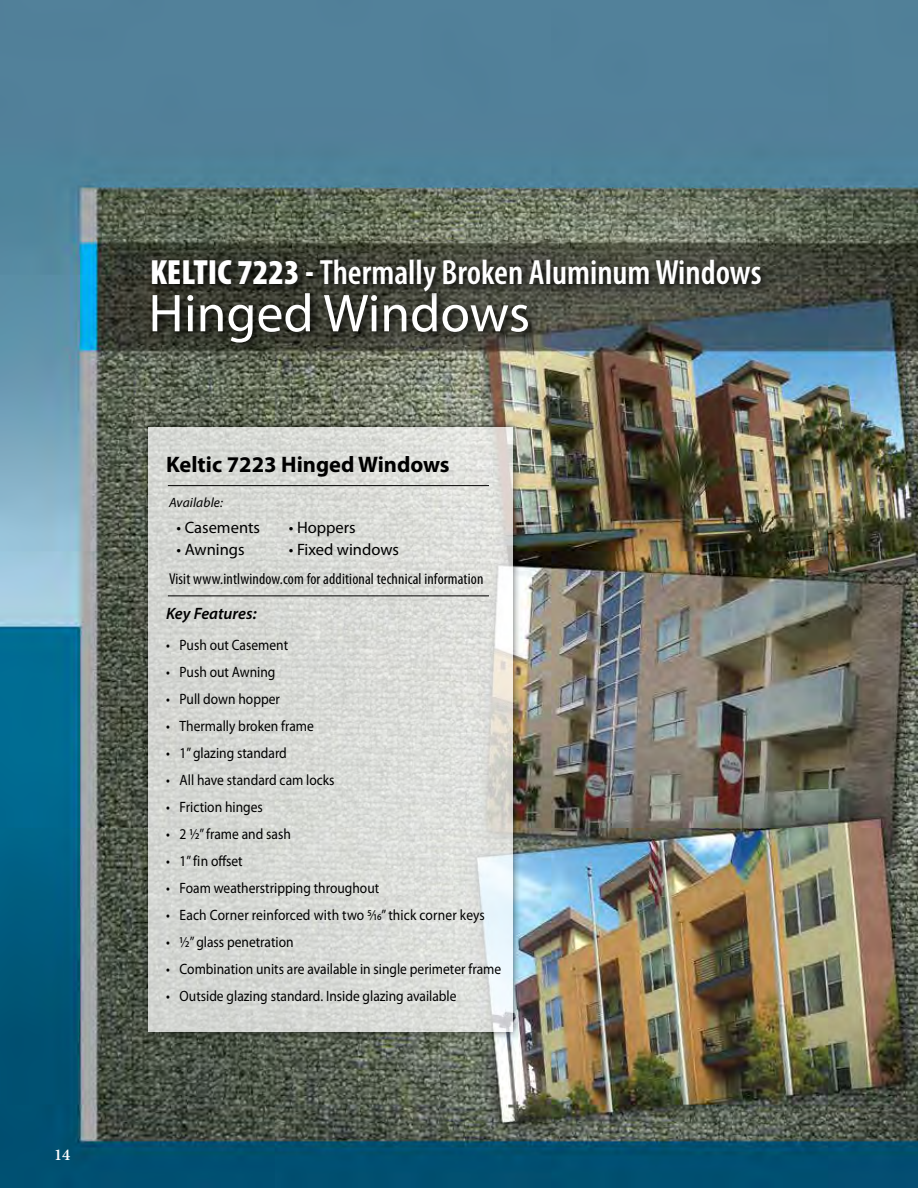
<style>
.page{position:relative;width:918px;height:1188px;background:#fff}
.page>*{position:absolute;margin:0;border:0;box-sizing:border-box;transform-origin:0 0}
.t1{font:53.7px "Myriad Pro";color:#fff}
.t2{font:600 condensed 35.1px "Myriad Pro";color:#fff}
.t3{font:700 22.5px "Myriad Pro";color:#000}
.t4{font:16.5px "Myriad Pro";color:#000}
.t5{font:italic 600 16.5px "Myriad Pro";color:#000}
.t6{font:600 16.5px "Minion Pro";color:#fff}
.t7{font:condensed 15.75px "Myriad Pro";letter-spacing:.01em;color:#000}
.t8{font:15px "Myriad Pro";color:#000;scale:.9 1}
.t9{font:italic 13.5px "Myriad Pro";letter-spacing:.01em;color:#000}
.s1{font-weight:900}
</style>
<div class="page">
<img style="left:0;top:0;width:918px;height:1188px">
<div style="left:140px;top:419px;width:381px;height:622px;background:#000;opacity:.75"></div>
<svg style="left:148px;top:428px;width:365px;height:604px;background:#d9dbd7"></svg>
<hr style="left:168px;top:596px;width:321px;height:1px;background:#000">
<hr style="left:168px;top:485px;width:321px;height:1px;background:#000">
<svg style="left:147px;top:302px;width:392px;height:52px;background:#393b31"></svg>
<svg style="left:147px;top:255px;width:625px;height:47px;background:#373830"></svg>
<p class="t6" style="left:54px;top:1143px;width:18px">14</p>
<h2 class="t2" style="left:150px;top:250px;width:613px"><span class="s1">KELTIC 7223 -</span> Thermally Broken Aluminum Windows</h2>
<h1 class="t1" style="left:148px;top:280px;width:383px">Hinged Windows</h1>
<h3 class="t3" style="left:166px;top:450px;width:285px">Keltic 7223 Hinged Windows</h3>
<p class="t9" style="left:169px;top:494px;width:55px">Available:</p>
<p class="t4" style="left:177px;top:517px;width:85px">• Casements</p>
<p class="t4" style="left:177px;top:539px;width:69px">• Awnings</p>
<p class="t4" style="left:289px;top:517px;width:68px">• Hoppers</p>
<p class="t4" style="left:289px;top:539px;width:112px">• Fixed windows</p>
<p class="t7" style="left:169px;top:569px;width:316px">Visit www.intlwindow.com for additional technical information</p>
<p class="t5" style="left:166px;top:603px;width:92px">Key Features:</p>
<p class="t8" style="left:166px;top:635px;width:137px">• Push out Casement</p>
<p class="t8" style="left:166px;top:662px;width:123px">• Push out Awning</p>
<p class="t8" style="left:166px;top:689px;width:128px">• Pull down hopper</p>
<p class="t8" style="left:166px;top:716px;width:166px">• Thermally broken frame</p>
<p class="t8" style="left:166px;top:743px;width:136px">• 1” glazing standard</p>
<p class="t8" style="left:166px;top:770px;width:189px">• All have standard cam locks</p>
<p class="t8" style="left:166px;top:797px;width:109px">• Friction hinges</p>
<p class="t8" style="left:166px;top:824px;width:140px">• 2 ½” frame and sash</p>
<p class="t8" style="left:166px;top:851px;width:87px">• 1” fin offset</p>
<p class="t8" style="left:166px;top:878px;width:238px">• Foam weatherstripping throughout</p>
<p class="t8" style="left:166px;top:905px;width:356px">• Each Corner reinforced with two 5/16” thick corner keys</p>
<p class="t8" style="left:166px;top:932px;width:143px">• ½” glass penetration</p>
<p class="t8" style="left:166px;top:959px;width:374px">• Combination units are available in single perimeter frame</p>
<p class="t8" style="left:166px;top:986px;width:324px">• Outside glazing standard. Inside glazing available</p>
</div>
